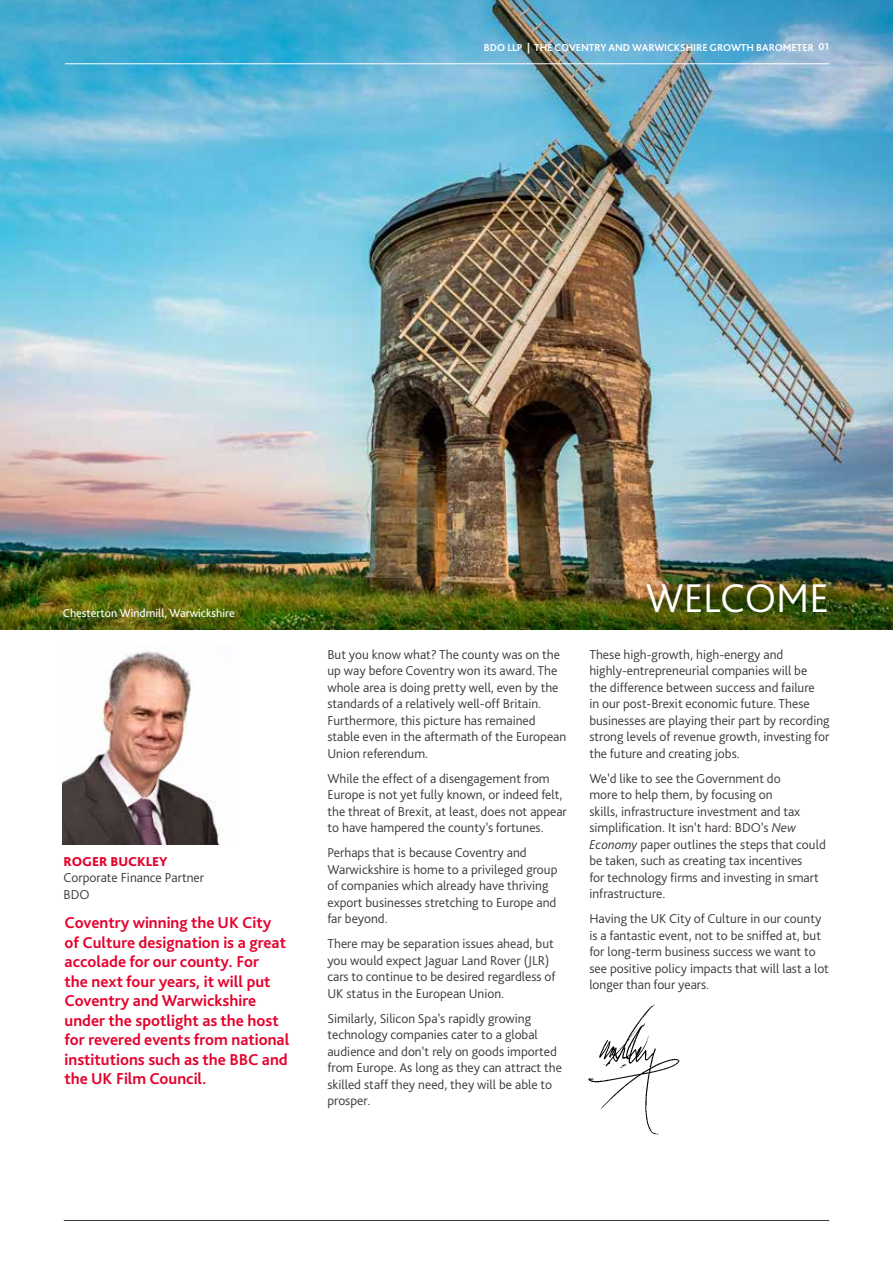
<style>
.page{position:relative;width:893px;height:1263px;background:#fff}
.page>*{position:absolute;margin:0;border:0;box-sizing:border-box;transform-origin:0 0}
.t1{font:300 42px "Bliss Pro";color:#fff}
.t2{font:700 16.5px/19.5px "Bliss Pro";color:#e4032e}
.t3{font:300 13.5px/16.5px "Bliss Pro";color:#3c3734}
.t4{font:800 13.5px "Bliss Pro";color:#e4032e}
.t5{font:12px "Bliss Pro";color:#fff}
.t6{font:700 10.5px "Bliss Pro";color:#fff}
.s1{font-style:italic}
</style>
<div class="page">
<hr style="left:64px;top:1220px;width:765px;height:1px;background:#3c3734">
<img style="left:0;top:0;width:893px;height:630px">
<hr style="left:65px;top:63px;width:764px;height:1px;background:#fff">
<img style="left:588px;top:991px;width:92px;height:144px">
<img style="left:63px;top:651px;width:156px;height:194px">
<p class="t6" style="left:484px;top:40px;width:347px">BDO LLP | THE COVENTRY AND WARWICKSHIRE GROWTH BAROMETER 01</p>
<p class="t5" style="left:63px;top:606px;width:174px">Chesterton Windmill, Warwickshire</p>
<p class="t4" style="left:64px;top:853px;width:105px">ROGER BUCKLEY</p>
<p class="t3" style="left:64px;top:869px;width:142px">Corporate Finance Partner<br>BDO</p>
<p class="t2" style="left:65px;top:913px;width:226px">Coventry winning the UK City of Culture designation is a great accolade for our county. For<br>the next four years, it will put<br>Coventry and Warwickshire under the spotlight as the host for revered events from national institutions such as the BBC and the UK Film Council.</p>
<p class="t3" style="left:327px;top:646px;width:240px">But you know what? The county was on the up way before Coventry won its award. The whole area is doing pretty well, even by the standards of a relatively well-off Britain.<br>Furthermore, this picture has remained stable even in the aftermath of the European Union referendum.</p>
<p class="t3" style="left:327px;top:770px;width:241px">While the effect of a disengagement from Europe is not yet fully known, or indeed felt, the threat of Brexit, at least, does not appear to have hampered the county’s fortunes.</p>
<p class="t3" style="left:327px;top:844px;width:231px">Perhaps that is because Coventry and Warwickshire is home to a privileged group of companies which already have thriving export businesses stretching to Europe and far beyond.</p>
<p class="t3" style="left:327px;top:935px;width:230px">There may be separation issues ahead, but you would expect Jaguar Land Rover (JLR) cars to continue to be desired regardless of UK status in the European Union.</p>
<p class="t3" style="left:327px;top:1010px;width:236px">Similarly, Silicon Spa’s rapidly growing technology companies cater to a global audience and don’t rely on goods imported from Europe. As long as they can attract the skilled staff they need, they will be able to prosper.</p>
<h1 class="t1" style="left:646px;top:572px;width:185px">WELCOME</h1>
<p class="t3" style="left:589px;top:646px;width:242px">These high-growth, high-energy and highly-entrepreneurial companies will be<br>the difference between success and failure<br>in our post-Brexit economic future. These businesses are playing their part by recording strong levels of revenue growth, investing for the future and creating jobs.</p>
<p class="t3" style="left:589px;top:770px;width:238px">We’d like to see the Government do<br>more to help them, by focusing on<br>skills, infrastructure investment and tax simplification. It isn’t hard: BDO’s <span class="s1">New Economy</span> paper outlines the steps that could be taken, such as creating tax incentives<br>for technology firms and investing in smart infrastructure.</p>
<p class="t3" style="left:589px;top:910px;width:241px">Having the UK City of Culture in our county is a fantastic event, not to be sniffed at, but for long-term business success we want to see positive policy impacts that will last a lot longer than four years.</p>
</div>
